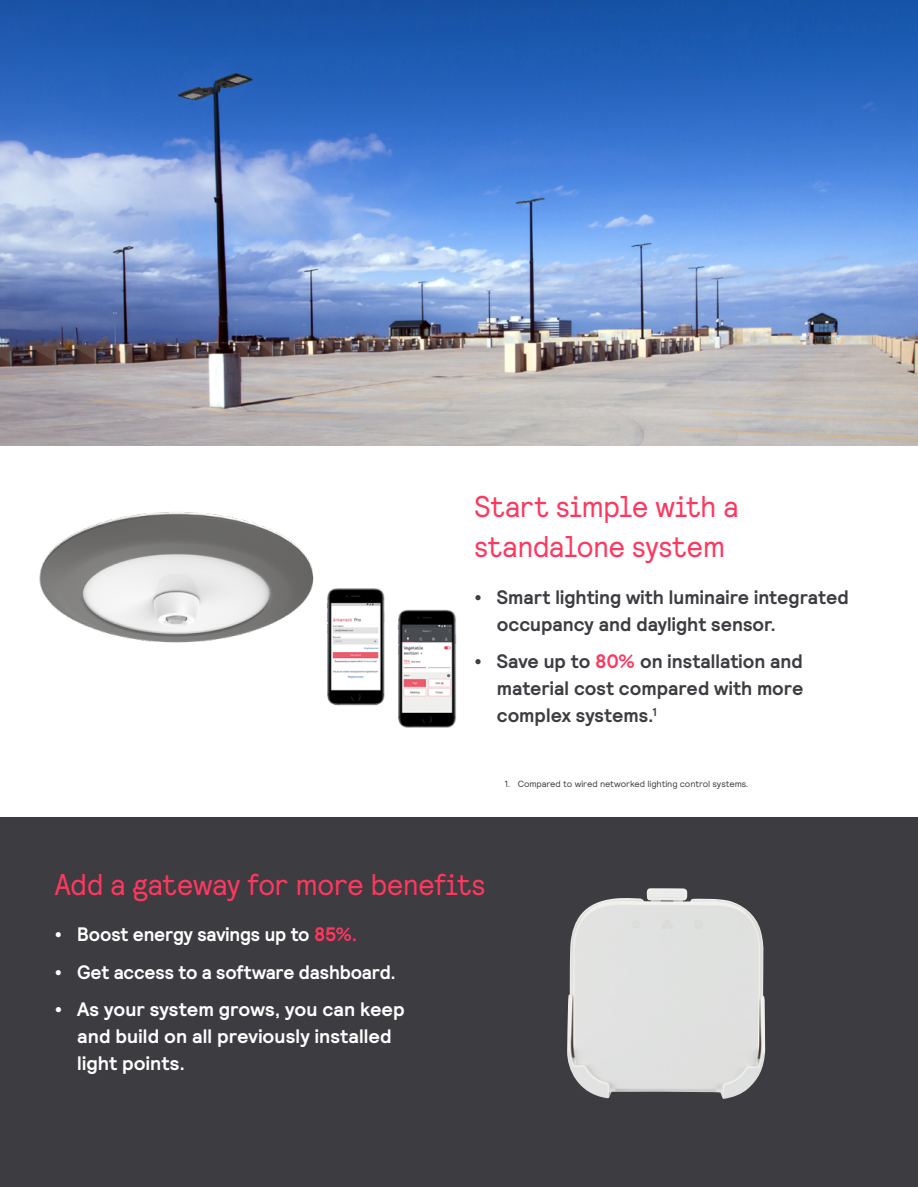
<style>
.page{position:relative;width:918px;height:1188px;background:#fff}
.page>*{position:absolute;margin:0;border:0;box-sizing:border-box;transform-origin:0 0}
.t1{font:30px/40.5px "Signify Relative Faux";letter-spacing:-.005em;color:#ff375f}
.t2{font:700 19.5px/27px "Signify Relative";letter-spacing:.005em;color:#3c3c41}
.t3{font:700 19.5px/27px "Signify Relative";color:#fff}
.t4{font:700 19.5px "Signify Relative";color:#fff;scale:.96 1}
.t5{font:9px "Signify Relative";letter-spacing:-.01em;color:#3c3c41}
.s1{color:#ff375f}
</style>
<div class="page">
<div style="left:0;top:818px;width:918px;height:369px;background:#3c3c41"></div>
<img style="left:0;top:0;width:918px;height:446px">
<img style="left:567px;top:888px;width:198px;height:211px">
<img style="left:327px;top:588px;width:130px;height:140px">
<img style="left:39px;top:512px;width:275px;height:131px">
<h1 class="t1" style="left:474px;top:485px;width:266px">Start simple with a standalone system</h1>
<p class="t2" style="left:497px;top:583px;width:353px;text-indent:-22px">• Smart lighting with luminaire integrated occupancy and daylight sensor.</p>
<p class="t2" style="left:497px;top:648px;width:308px;text-align:justify;text-indent:-22px">• Save up to <span class="s1">80%</span> on installation and material cost compared with more complex systems.<sup>1</sup></p>
<p class="t5" style="left:504px;top:778px;width:246px">1. Compared to wired networked lighting control systems.</p>
<h1 class="t1" style="left:55px;top:863px;width:432px">Add a gateway for more benefits</h1>
<p class="t4" style="left:55px;top:922px;width:317px">• Boost energy savings up to <span class="s1">85%.</span></p>
<p class="t4" style="left:55px;top:959px;width:357px">• Get access to a software dashboard.</p>
<p class="t3" style="left:77px;top:996px;width:329px;text-indent:-23px">• As your system grows, you can keep and build on all previously installed light points.</p>
</div>
